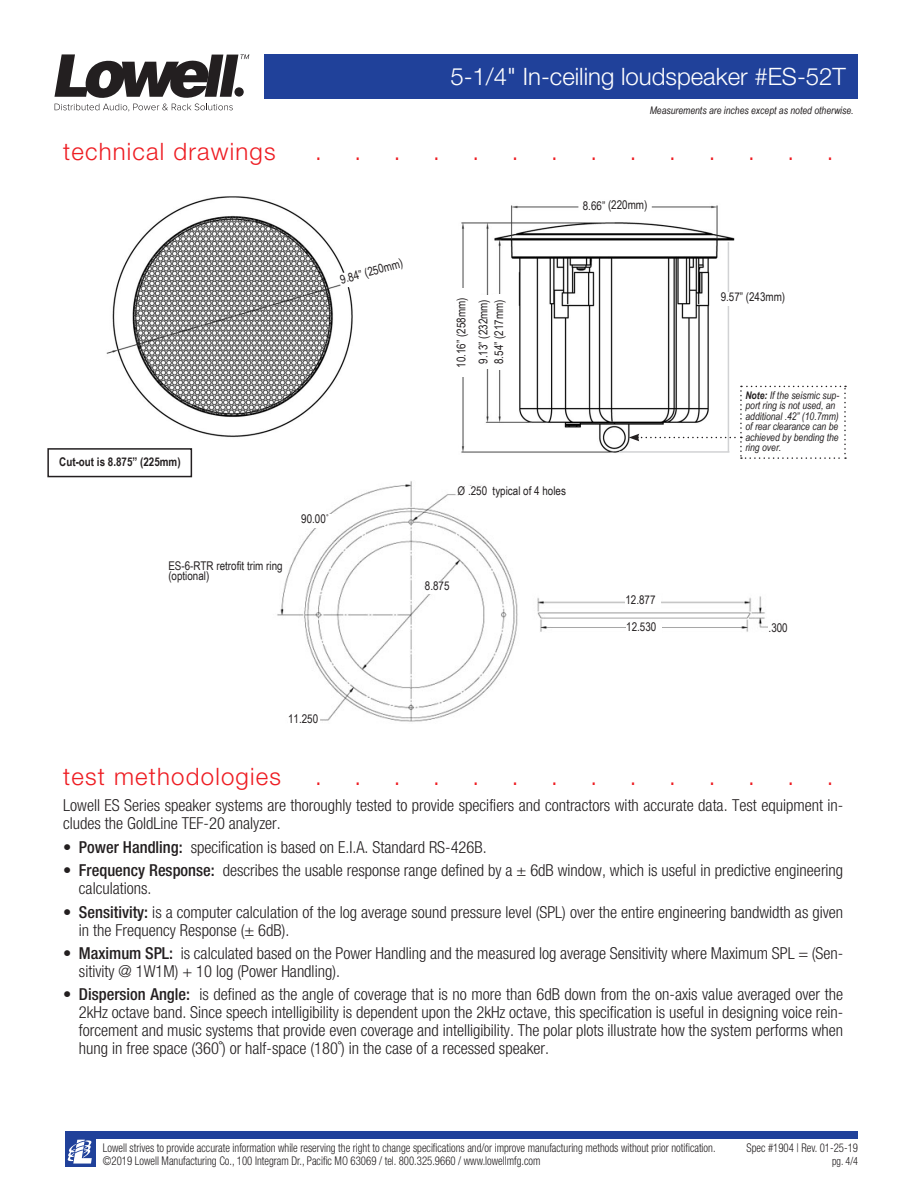
<style>
.page{position:relative;width:918px;height:1188px;background:#fff}
.page>*{position:absolute;margin:0;border:0;box-sizing:border-box;transform-origin:0 0}
.Product_-_Model_No{font:300 24px "Helvetica Neue LT Std";color:#fff}
.Product_-_Model_No-2{font:300 24px "Helvetica Neue LT Std";letter-spacing:.05em;color:#ee1d23}
.Paragraph_titles{font:300 condensed 16.5px/18px "Helvetica Neue LT Std";color:#231f20}
.t1{font:300 condensed 12px/12.8px "Helvetica Neue LT Std";color:#231f20;scale:.9 1}
.Paragraph_titles-2{font:12px "Arial Narrow";color:#231f20}
.Paragraph_titles-3{font:700 12px "Arial Narrow";color:#231f20}
.t2{font:300 condensed 11.25px "Helvetica Neue LT Std";color:#231f20;scale:.9 1}
.Paragraph_titles-4{font:italic 10.5px/10.5px "Arial Narrow";color:#231f20}
.s1{font-weight:700}
.s2{font-weight:500}
</style>
<div class="page">
<div style="left:264px;top:54px;width:594px;height:45px;background:#20419a"></div>
<svg style="left:54px;top:54px;width:195px;height:57px"></svg>
<div style="left:65px;top:1131px;width:793px;height:7px;background:#20419a"></div>
<div style="left:65px;top:1133px;width:30px;height:34px;background:#20419a"></div>
<svg style="left:67px;top:1140px;width:25px;height:24px"></svg>
<img style="left:106px;top:196px;width:628px;height:271px">
<svg style="left:337px;top:255px;width:73px;height:34px"></svg>
<div style="left:455px;top:288px;width:16px;height:89px;background:#fff"></div>
<div style="left:578px;top:199px;width:74px;height:17px;background:#fff"></div>
<div style="left:477px;top:295px;width:15px;height:73px;background:#fff"></div>
<div style="left:493px;top:294px;width:15px;height:76px;background:#fff"></div>
<img style="left:277px;top:481px;width:491px;height:241px">
<div style="left:288px;top:714px;width:31px;height:15px;background:#fff"></div>
<div style="left:425px;top:582px;width:31px;height:12px;background:#fff"></div>
<div style="left:301px;top:514px;width:41px;height:14px;background:#fff"></div>
<div style="left:625px;top:595px;width:36px;height:13px;background:#fff"></div>
<div style="left:626px;top:622px;width:36px;height:15px;background:#fff"></div>
<hr style="left:728px;top:242px;width:1px;height:210px;background:#d1d2d4">
<hr style="left:619px;top:451px;width:110px;height:2px;background:#d1d2d4">
<div style="left:721px;top:293px;width:80px;height:13px;background:#fff"></div>
<svg style="left:629px;top:386px;width:217px;height:73px"></svg>
<div style="left:458px;top:486px;width:126px;height:24px;background:#fff"></div>
<div style="left:47px;top:448px;width:145px;height:29px;border:2px solid #231f20"></div>
<p class="Product_-_Model_No" style="left:450px;top:62px;width:397px">5-1/4" In-ceiling loudspeaker #ES-52T</p>
<p class="Product_-_Model_No-2" style="left:63px;top:137px;width:214px">technical drawings</p>
<p class="Paragraph_titles-2" style="left:338px;top:272px;width:66px;rotate:-16deg">9.84” (250mm)</p>
<p class="Paragraph_titles-3" style="left:59px;top:453px;width:123px">Cut-out is 8.875” (225mm)</p>
<p class="Paragraph_titles-2" style="left:168px;top:557px;width:116px">ES-6-RTR retrofit trim ring</p>
<p class="Paragraph_titles-2" style="left:168px;top:567px;width:43px">(optional)</p>
<p class="Paragraph_titles-2" style="left:301px;top:510px;width:29px">90.00˚</p>
<p class="Paragraph_titles-4" style="left:650px;top:105px;width:205px">Measurements are inches except as noted otherwise.</p>
<p class="Paragraph_titles-2" style="left:452px;top:368px;width:71px;rotate:-90deg">10.16” (258mm)</p>
<p class="Paragraph_titles-2" style="left:474px;top:364px;width:66px;rotate:-90deg">9.13” (232mm)</p>
<p class="Paragraph_titles-2" style="left:490px;top:364px;width:66px;rotate:-90deg">8.54” (217mm)</p>
<p class="Paragraph_titles-2" style="left:583px;top:196px;width:66px">8.66” (220mm)</p>
<p class="Paragraph_titles-2" style="left:458px;top:482px;width:110px">Ø .250 typical of 4 holes</p>
<p class="Paragraph_titles-2" style="left:721px;top:288px;width:66px">9.57” (243mm)</p>
<p class="Paragraph_titles-4" style="left:745px;top:390px;width:95px"><span class="s1">Note:</span> If the seismic sup&shy;port ring is not used, an additional .42” (10.7mm) of rear clearance can be achieved by bending the ring over.</p>
<p class="Paragraph_titles-2" style="left:425px;top:577px;width:26px">8.875</p>
<p class="Paragraph_titles-2" style="left:625px;top:591px;width:32px">12.877</p>
<p class="Paragraph_titles-2" style="left:626px;top:618px;width:32px">12.530</p>
<p class="Paragraph_titles-2" style="left:769px;top:619px;width:21px">.300</p>
<p class="Paragraph_titles-2" style="left:288px;top:710px;width:32px">11.250</p>
<p class="Product_-_Model_No-2" style="left:63px;top:762px;width:219px">test methodologies</p>
<p class="Paragraph_titles" style="left:63px;top:796px;width:782px">Lowell ES Series speaker systems are thoroughly tested to provide specifiers and contractors with accurate data. Test equipment in&shy;cludes the GoldLine TEF-20 analyzer.</p>
<p class="Paragraph_titles" style="left:63px;top:838px;width:425px">• <span class="s2">Power Handling:</span> specification is based on E.I.A. Standard RS-426B.</p>
<p class="Paragraph_titles" style="left:79px;top:861px;width:766px;text-indent:-16px">• <span class="s2">Frequency Response:</span> describes the usable response range defined by a ± 6dB window, which is useful in predictive engineering calculations.</p>
<p class="Paragraph_titles" style="left:79px;top:903px;width:766px;text-indent:-16px">• <span class="s2">Sensitivity:</span> is a computer calculation of the log average sound pressure level (SPL) over the entire engineering bandwidth as given in the Frequency Response (± 6dB).</p>
<p class="Paragraph_titles" style="left:79px;top:944px;width:766px;text-indent:-16px">• <span class="s2">Maximum SPL:</span> is calculated based on the Power Handling and the measured log average Sensitivity where Maximum SPL = (Sen&shy;sitivity @ 1W1M) + 10 log (Power Handling).</p>
<p class="Paragraph_titles" style="left:79px;top:985px;width:766px;text-align:justify;text-indent:-16px">• <span class="s2">Dispersion Angle:</span> is defined as the angle of coverage that is no more than 6dB down from the on-axis value averaged over the 2kHz octave band. Since speech intelligibility is dependent upon the 2kHz octave, this specification is useful in designing voice rein&shy;forcement and music systems that provide even coverage and intelligibility. The polar plots illustrate how the system performs when hung in free space (360˚) or half-space (180˚) in the case of a recessed speaker.</p>
<p class="t1" style="left:103px;top:1141px;width:682px">Lowell strives to provide accurate information while reserving the right to change specifications and/or improve manufacturing methods without prior notification. ©2019 Lowell Manufacturing Co., 100 Integram Dr., Pacific MO 63069 / tel. 800.325.9660 / www.lowellmfg.com</p>
<p class="t1" style="left:747px;top:1141px;width:125px">Spec #1904 | Rev. 01-25-19</p>
<p class="t2" style="left:832px;top:1154px;width:30px">pg. 4/4</p>
</div>
